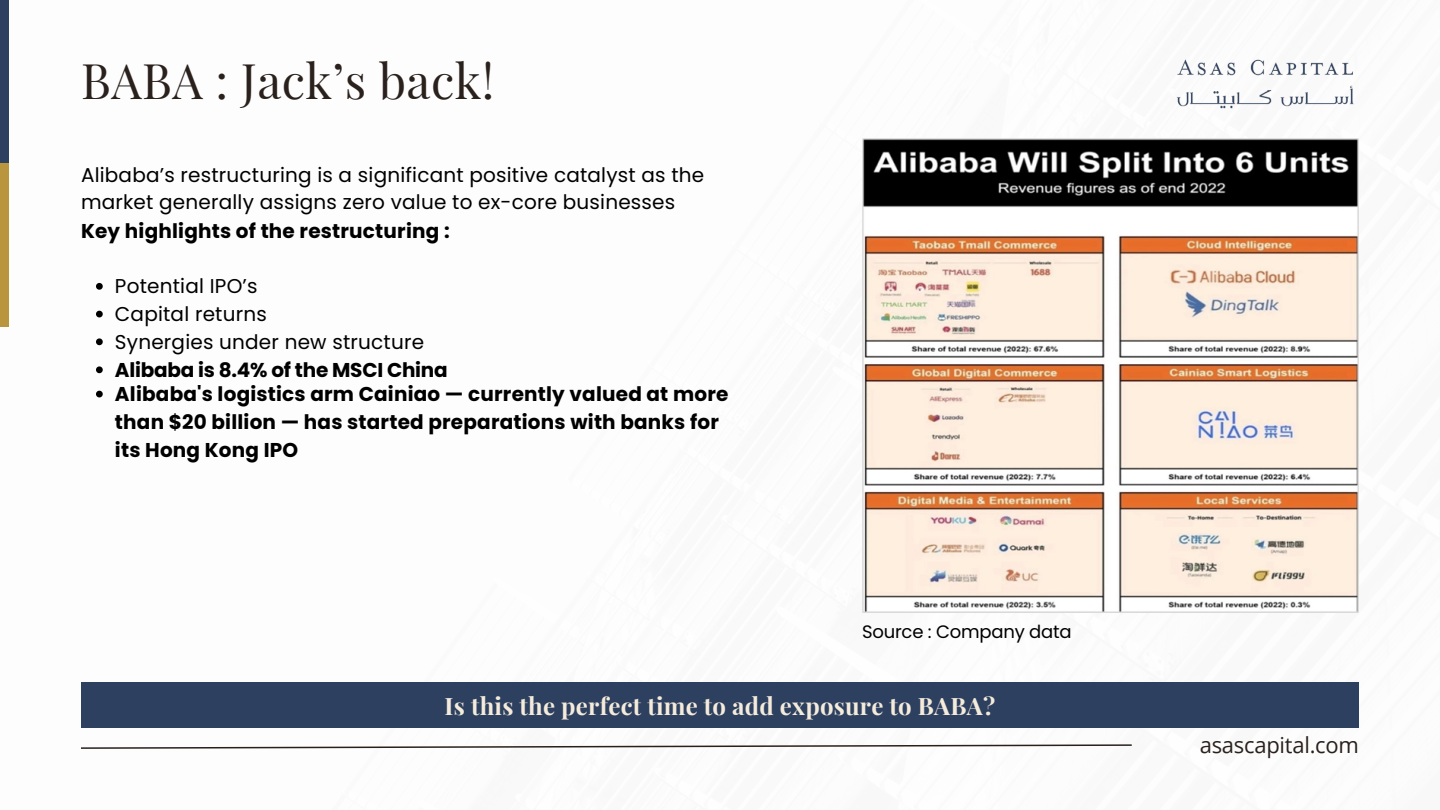
<style>
.page{position:relative;width:1440px;height:810px;background:#fff}
.page>*{position:absolute;margin:0;border:0;box-sizing:border-box;transform-origin:0 0}
.t1{font:48px "Playfair Display";letter-spacing:.01em;color:#2a211d}
.t2{font:700 24px "Playfair Display";letter-spacing:.01em;color:#f5ebdb}
.t3{font:22px "Open Sans";letter-spacing:-.01em;color:#2a211d}
.t4{font:700 20px/24.3px "Poppins";letter-spacing:.01em;color:#000}
.t5{font:20px/27.8px "Poppins";letter-spacing:.01em;color:#000}
.t6{font:18px "Poppins";letter-spacing:-.01em;color:#000}
</style>
<div class="page">
<img style="left:1176px;top:59px;width:178px;height:50px">
<div style="left:81px;top:683px;width:1278px;height:45px;background:#2d4060"></div>
<svg style="left:81px;top:744px;width:1051px;height:5px"></svg>
<div style="left:0;top:0;width:8px;height:163px;background:#2d4060"></div>
<div style="left:0;top:163px;width:8px;height:164px;background:#b9953d"></div>
<img style="left:862px;top:138px;width:497px;height:474px">
<svg style="left:96px;top:283px;width:7px;height:7px"></svg>
<svg style="left:96px;top:311px;width:7px;height:6px"></svg>
<svg style="left:96px;top:338px;width:7px;height:7px"></svg>
<svg style="left:96px;top:366px;width:7px;height:7px"></svg>
<svg style="left:96px;top:391px;width:7px;height:6px"></svg>
<h1 class="t1" style="left:81px;top:47px;width:415px">BABA : Jack’s back!</h1>
<p class="t5" style="left:81px;top:161px;width:625px">Alibaba’s restructuring is a significant positive catalyst as the market generally assigns zero value to ex-core businesses</p>
<p class="t4" style="left:81px;top:219px;width:370px">Key highlights of the restructuring :</p>
<p class="t5" style="left:115px;top:273px;width:311px">Potential IPO’s<br>Capital returns<br>Synergies under new structure</p>
<p class="t4" style="left:115px;top:358px;width:615px">Alibaba is 8.4% of the MSCI China<br>Alibaba's logistics arm Cainiao — currently valued at more</p>
<p class="t4" style="left:115px;top:408px;width:605px;line-height:27.8px">than $20 billion — has started preparations with banks for its Hong Kong IPO</p>
<p class="t6" style="left:862px;top:619px;width:211px">Source : Company data</p>
<p class="t2" style="left:445px;top:689px;width:552px">Is this the perfect time to add exposure to BABA?</p>
<p class="t3" style="left:1200px;top:730px;width:161px">asascapital.com</p>
</div>
